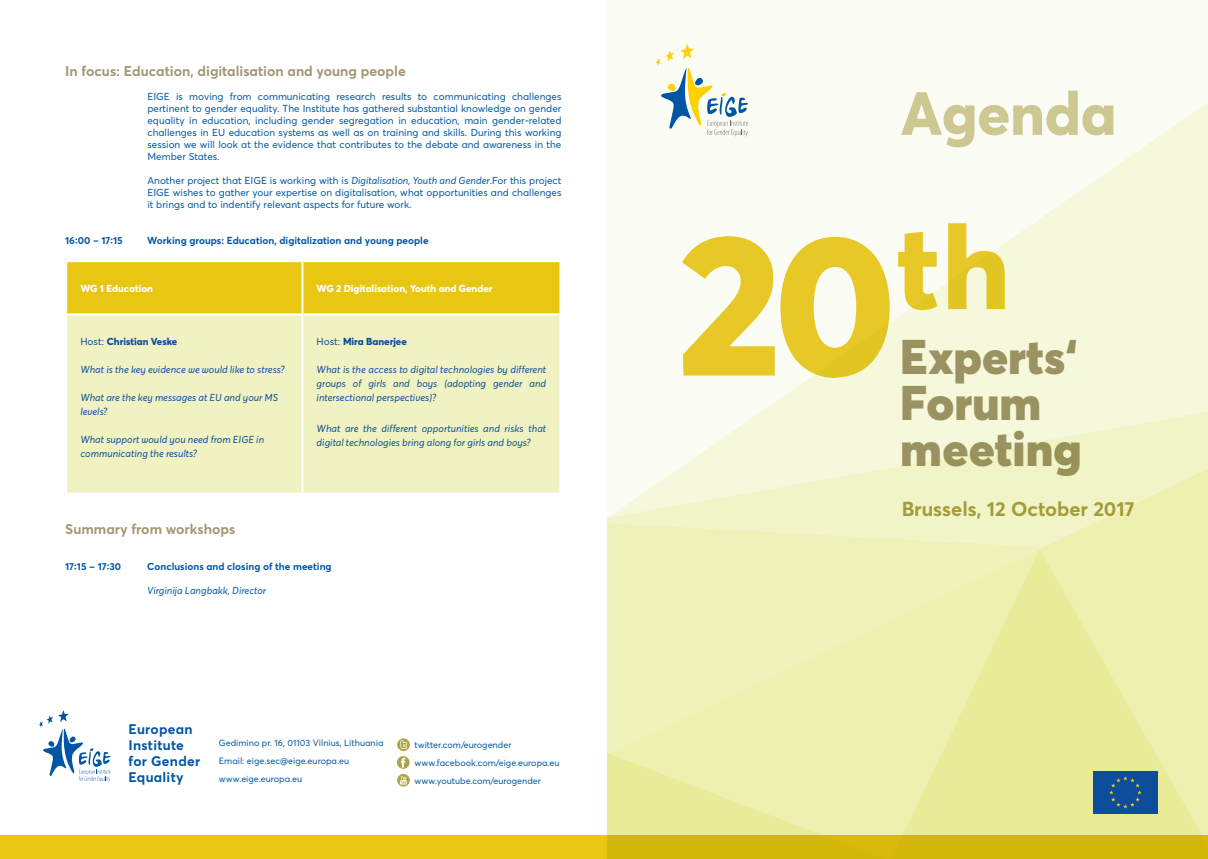
<style>
.page{position:relative;width:1208px;height:859px;background:#fff}
.page>*{position:absolute;margin:0;border:0;box-sizing:border-box;transform-origin:0 0}
.t1{font:800 200px "Averta";color:#e9c611}
.t2{font:800 60px "Averta";color:#d1ca99}
.t3{font:900 48px/46px "Averta";color:#a19872}
.t4{font:700 20px "Averta";color:#ada448}
.t5{font:700 14px "Averta";color:#a19872}
.t6{font:700 13.8px/16.1px "Averta";letter-spacing:.02em;color:#0155a5}
.t7{font:10px/12px "Averta";color:#0155a5;text-align:justify}
.t8{font:italic 10px/14px "Averta";color:#0d4d9b}
.t9{font:700 10px "Averta";color:#0155a5}
.t10{font:800 10px "Averta";color:#fff}
.t11{font:800 10px "Averta";color:#0d4d9b}
.t12{font:italic 10px "Averta";color:#0155a5}
.t13{font:9px/18px "Averta";color:#0155a5}
.s1{font-style:italic}
.s2{font-weight:400}
</style>
<div class="page">
<svg style="left:891px;top:549px;width:317px;height:287px;background:#eaeda2"></svg>
<svg style="left:607px;top:754px;width:277px;height:82px;background:#eaeda3"></svg>
<svg style="left:607px;top:0;width:601px;height:412px;fill:#fbfcf4"></svg>
<svg style="left:607px;top:412px;width:601px;height:135px;background:#f3f5cf"></svg>
<svg style="left:607px;top:523px;width:436px;height:231px;background:#edf0b2"></svg>
<div style="left:1093px;top:771px;width:64px;height:43px;background:#0d4d9b"></div>
<svg style="left:1109px;top:776px;width:32px;height:32px"></svg>
<svg style="left:655px;top:44px;width:93px;height:93px"></svg>
<svg style="left:39px;top:710px;width:72px;height:72px"></svg>
<svg style="left:397px;top:738px;width:13px;height:48px"></svg>
<div style="left:0;top:836px;width:1208px;height:23px;background:linear-gradient(to right,#efca13,#ceb408)"></div>
<div style="left:67px;top:262px;width:492px;height:51px;background:#e9c611"></div>
<div style="left:67px;top:315px;width:492px;height:178px;background:#f0f3c1"></div>
<hr style="left:301px;top:315px;width:2px;height:178px;background:#fff">
<hr style="left:301px;top:262px;width:2px;height:51px;background:#fff">
<h3 class="t5" style="left:65px;top:62px;width:342px">In focus: Education, digitalisation and young people</h3>
<p class="t7" style="left:147px;top:91px;width:415px">EIGE is moving from communicating research results to communicating challenges pertinent to gender equality. The Institute has gathered substantial knowledge on gender equality in education, including gender segregation in education, main gender-related challenges in EU education systems as well as on training and skills. During this working session we will look at the evidence that contributes to the debate and awareness in the Member States.</p>
<p class="t7" style="left:147px;top:175px;width:415px">Another project that EIGE is working with is <span class="s1">Digitalisation, Youth and Gender</span>.For this project EIGE wishes to gather your expertise on digitalisation, what opportunities and challenges it brings and to indentify relevant aspects for future work.</p>
<p class="t9" style="left:65px;top:234px;width:59px">16:00 – 17:15</p>
<p class="t9" style="left:147px;top:234px;width:283px">Working groups: Education, digitalization and young people</p>
<p class="t10" style="left:80px;top:282px;width:74px">WG 1 Education</p>
<p class="t10" style="left:317px;top:282px;width:177px">WG 2 Digitalisation, Youth and Gender</p>
<p class="t11" style="left:80px;top:335px;width:98px"><span class="s2">Host:</span> Christian Veske</p>
<p class="t8" style="left:80px;top:363px;width:206px">What is the key evidence we would like to stress?</p>
<p class="t8" style="left:80px;top:391px;width:199px">What are the key messages at EU and your MS levels?</p>
<p class="t8" style="left:80px;top:433px;width:185px">What support would you need from EIGE in communicating the results?</p>
<p class="t11" style="left:317px;top:335px;width:92px"><span class="s2">Host:</span> Mira Banerjee</p>
<p class="t8" style="left:317px;top:363px;width:231px;text-align:justify">What is the access to digital technologies by different groups of girls and boys (adopting gender and intersectional perspectives)?</p>
<p class="t8" style="left:317px;top:422px;width:231px">What are the different opportunities and risks that digital technologies bring along for girls and boys?</p>
<h3 class="t5" style="left:65px;top:520px;width:172px">Summary from workshops</h3>
<p class="t9" style="left:65px;top:560px;width:57px">17:15 - 17:30</p>
<p class="t9" style="left:147px;top:560px;width:186px">Conclusions and closing of the meeting</p>
<p class="t12" style="left:147px;top:584px;width:120px">Virginija Langbakk, Director</p>
<h3 class="t6" style="left:128px;top:721px;width:73px">European<br>Institute for Gender<br>Equality</h3>
<p class="t13" style="left:219px;top:734px;width:166px">Gedimino pr. 16, 01103 Vilnius, Lithuania<br>Email: eige.sec@eige.europa.eu www.eige.europa.eu</p>
<p class="t13" style="left:414px;top:735px;width:147px">twitter.com/eurogender www.facebook.com/eige.europa.eu www.youtube.com/eurogender</p>
<h2 class="t2" style="left:900px;top:75px;width:217px">Agenda</h2>
<h1 class="t1" style="left:677px;top:177px;width:334px">20<sup>th</sup></h1>
<h3 class="t3" style="left:900px;top:333px;width:182px">Experts‘<br>Forum meeting</h3>
<h3 class="t4" style="left:901px;top:496px;width:235px">Brussels, 12 October 2017</h3>
</div>
